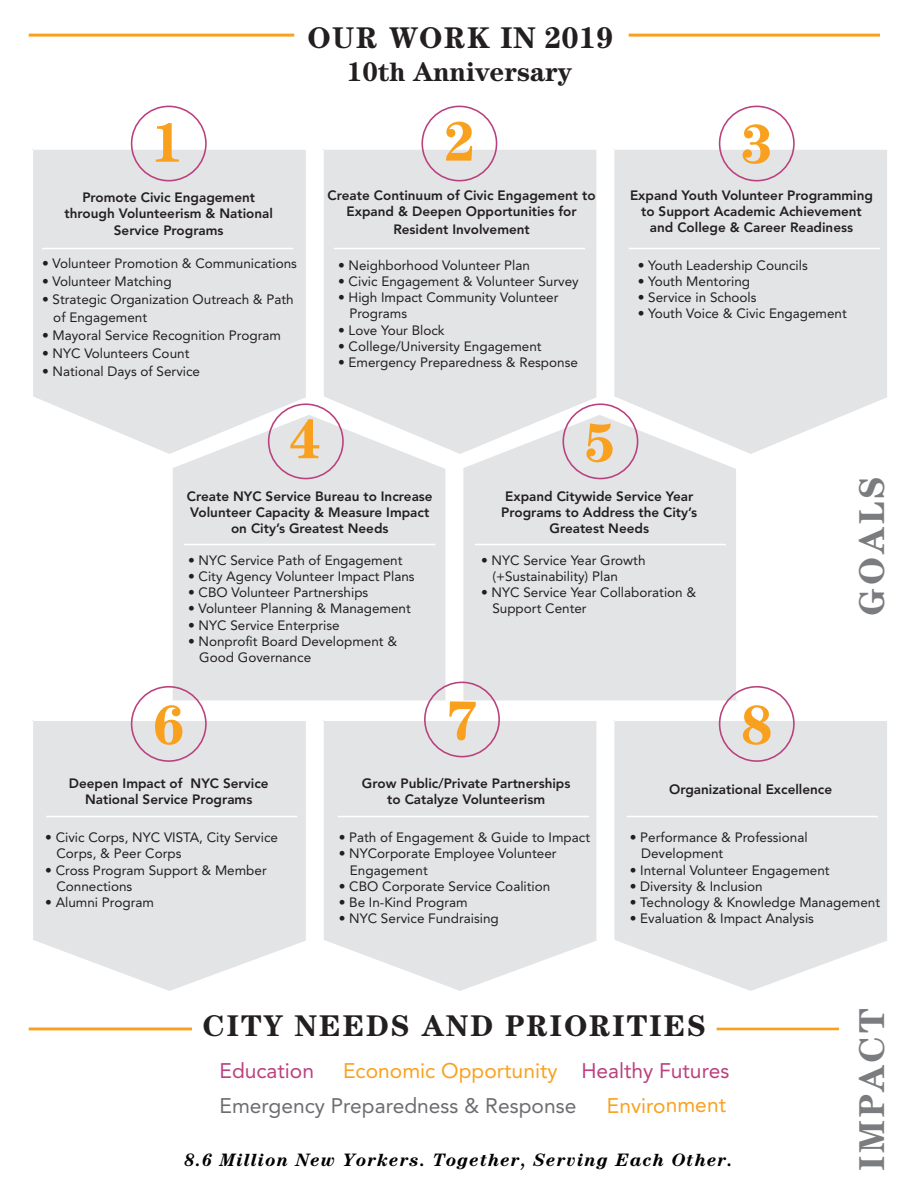
<style>
.page{position:relative;width:918px;height:1188px;background:#fff}
.page>*{position:absolute;margin:0;border:0;box-sizing:border-box;transform-origin:0 0}
.t1{font:700 55.65px "Century Std";color:#f9a11f}
.t2{font:700 36px "Century Std";letter-spacing:.08em;color:#7a7c7f}
.t3{font:700 30px "Century Std";letter-spacing:.06em;color:#231f20}
.t4{font:700 27px "Century Std";color:#231f20}
.t5{font:21px/35px "Avenir LT Std";color:#6c6d70}
.t6{font:21px "Avenir LT Std";letter-spacing:-.005em;color:#f9a11f}
.t7{font:21px "Avenir LT Std";color:#ba417e}
.t8{font:italic 700 18px "Century Std";letter-spacing:.06em;color:#000}
.t9{font:13.5px/16.2px "Avenir LT Std";color:#231f20}
.t10{font:800 13.5px/16.2px "Avenir LT Std";color:#231f20;text-align:center}
.s1{color:#f9a11f}
.s2{color:#ba417e}
</style>
<div class="page">
<hr style="left:29px;top:34px;width:265px;height:3px;background:#f9a11f">
<hr style="left:629px;top:34px;width:251px;height:3px;background:#f9a11f">
<div style="left:32px;top:149px;width:274px;height:305px;background:#e3e4e6"></div>
<div style="left:131px;top:106px;width:76px;height:75px;border:2px solid #ba417e;border-radius:50%"></div>
<div style="left:322px;top:148px;width:274px;height:306px;background:#e3e4e6"></div>
<div style="left:613px;top:149px;width:274px;height:305px;background:#e3e4e6"></div>
<svg style="left:32px;top:720px;width:274px;height:271px;background:#e5e6e8"></svg>
<svg style="left:323px;top:720px;width:273px;height:271px;background:#e5e6e8"></svg>
<svg style="left:613px;top:720px;width:274px;height:271px;background:#e5e6e8"></svg>
<div style="left:421px;top:106px;width:76px;height:75px;border:2px solid #ba417e;border-radius:50%"></div>
<div style="left:719px;top:106px;width:76px;height:75px;border:2px solid #ba417e;border-radius:50%"></div>
<svg style="left:463px;top:415px;width:275px;height:287px;background:#e4e5e7"></svg>
<svg style="left:173px;top:415px;width:274px;height:287px;background:#e4e5e7"></svg>
<div style="left:268px;top:403px;width:76px;height:76px;border:2px solid #ba417e;border-radius:50%"></div>
<div style="left:562px;top:403px;width:76px;height:76px;border:2px solid #ba417e;border-radius:50%"></div>
<div style="left:131px;top:686px;width:76px;height:76px;border:2px solid #ba417e;border-radius:50%"></div>
<div style="left:424px;top:682px;width:76px;height:75px;border:2px solid #ba417e;border-radius:50%"></div>
<div style="left:719px;top:686px;width:76px;height:76px;border:2px solid #ba417e;border-radius:50%"></div>
<hr style="left:42px;top:248px;width:251px;height:1px;background:#fff">
<hr style="left:184px;top:544px;width:251px;height:1px;background:#fff">
<hr style="left:46px;top:816px;width:251px;height:1px;background:#fff">
<hr style="left:338px;top:816px;width:251px;height:1px;background:#fff">
<hr style="left:627px;top:816px;width:251px;height:1px;background:#fff">
<hr style="left:475px;top:544px;width:251px;height:1px;background:#fff">
<hr style="left:334px;top:248px;width:251px;height:1px;background:#fff">
<hr style="left:629px;top:248px;width:251px;height:1px;background:#fff">
<hr style="left:717px;top:1028px;width:122px;height:2px;background:#f9a11f">
<hr style="left:29px;top:1027px;width:163px;height:3px;background:#f9a11f">
<h3 class="t3" style="left:308px;top:20px;width:307px">OUR WORK IN 2019</h3>
<h3 class="t4" style="left:347px;top:55px;width:227px">10th Anniversary</h3>
<h1 class="t1" style="left:151px;top:110px;width:33px">1</h1>
<h1 class="t1" style="left:444px;top:109px;width:33px">2</h1>
<h1 class="t1" style="left:741px;top:111px;width:33px">3</h1>
<p class="t10" style="left:65px;top:190px;width:210px">Promote Civic Engagement through Volunteerism &amp; National<br>Service Programs</p>
<p class="t9" style="left:42px;top:256px;width:256px">• Volunteer Promotion &amp; Communications</p>
<p class="t9" style="left:42px;top:274px;width:131px">• Volunteer Matching</p>
<p class="t9" style="left:53px;top:291px;width:242px;line-height:18px;text-indent:-11px">• Strategic Organization Outreach &amp; Path of Engagement</p>
<p class="t9" style="left:42px;top:328px;width:240px">• Mayoral Service Recognition Program</p>
<p class="t9" style="left:42px;top:346px;width:149px">• NYC Volunteers Count</p>
<p class="t9" style="left:42px;top:364px;width:160px">• National Days of Service</p>
<p class="t10" style="left:328px;top:187px;width:269px">Create Continuum of Civic Engagement to<br>Expand &amp; Deepen Opportunities for</p>
<p class="t10" style="left:393px;top:221px;width:138px">Resident Involvement</p>
<p class="t10" style="left:630px;top:187px;width:245px">Expand Youth Volunteer Programming to Support Academic Achievement and College &amp; Career Readiness</p>
<p class="t9" style="left:338px;top:257px;width:193px">• Neighborhood Volunteer Plan</p>
<p class="t9" style="left:338px;top:273px;width:242px">• Civic Engagement &amp; Volunteer Survey</p>
<p class="t9" style="left:349px;top:289px;width:211px;text-indent:-11px">• High Impact Community Volunteer<br>Programs</p>
<p class="t9" style="left:338px;top:322px;width:108px">• Love Your Block</p>
<p class="t9" style="left:338px;top:338px;width:205px">• College/University Engagement</p>
<p class="t9" style="left:338px;top:354px;width:241px">• Emergency Preparedness &amp; Response</p>
<p class="t9" style="left:638px;top:257px;width:172px">• Youth Leadership Councils</p>
<p class="t9" style="left:638px;top:273px;width:114px">• Youth Mentoring</p>
<p class="t9" style="left:638px;top:289px;width:120px">• Service in Schools</p>
<p class="t9" style="left:638px;top:306px;width:211px">• Youth Voice &amp; Civic Engagement</p>
<h1 class="t1" style="left:289px;top:406px;width:33px">4</h1>
<h1 class="t1" style="left:584px;top:410px;width:33px">5</h1>
<p class="t10" style="left:187px;top:488px;width:247px">Create NYC Service Bureau to Increase<br>Volunteer Capacity &amp; Measure Impact on City’s Greatest Needs</p>
<p class="t9" style="left:188px;top:552px;width:216px">• NYC Service Path of Engagement</p>
<p class="t9" style="left:188px;top:568px;width:228px">• City Agency Volunteer Impact Plans</p>
<p class="t9" style="left:188px;top:584px;width:182px">• CBO Volunteer Partnerships</p>
<p class="t9" style="left:188px;top:601px;width:224px">• Volunteer Planning &amp; Management</p>
<p class="t9" style="left:188px;top:617px;width:153px">• NYC Service Enterprise</p>
<p class="t9" style="left:199px;top:633px;width:199px;text-indent:-11px">• Nonprofit Board Development &amp;<br>Good Governance</p>
<p class="t10" style="left:501px;top:488px;width:197px">Expand Citywide Service Year<br>Programs to Address the City’s<br>Greatest Needs</p>
<p class="t9" style="left:492px;top:552px;width:155px;text-indent:-11px">• NYC Service Year Growth (+Sustainability) Plan</p>
<p class="t9" style="left:492px;top:584px;width:205px;text-indent:-11px">• NYC Service Year Collaboration &amp;<br>Support Center</p>
<h1 class="t1" style="left:153px;top:692px;width:33px">6</h1>
<h1 class="t1" style="left:446px;top:688px;width:33px">7</h1>
<h1 class="t1" style="left:741px;top:692px;width:33px">8</h1>
<p class="t10" style="left:69px;top:775px;width:201px">Deepen Impact of NYC Service<br>National Service Programs</p>
<p class="t10" style="left:362px;top:775px;width:210px">Grow Public/Private Partnerships to Catalyze Volunteerism</p>
<p class="t10" style="left:669px;top:782px;width:165px">Organizational Excellence</p>
<h2 class="t2" style="left:850px;top:616px;width:141px;rotate:-90deg">GOALS</h2>
<p class="t9" style="left:56px;top:830px;width:223px;text-indent:-11px">• Civic Corps, NYC VISTA, City Service<br>Corps, &amp; Peer Corps</p>
<p class="t9" style="left:56px;top:862px;width:212px;text-indent:-11px">• Cross Program Support &amp; Member<br>Connections</p>
<p class="t9" style="left:45px;top:894px;width:110px">• Alumni Program</p>
<p class="t9" style="left:339px;top:830px;width:253px">• Path of Engagement &amp; Guide to Impact</p>
<p class="t9" style="left:350px;top:846px;width:208px;text-indent:-11px">• NYCorporate Employee Volunteer<br>Engagement</p>
<p class="t9" style="left:339px;top:878px;width:213px">• CBO Corporate Service Coalition</p>
<p class="t9" style="left:339px;top:894px;width:131px">• Be In-Kind Program</p>
<p class="t9" style="left:339px;top:911px;width:162px">• NYC Service Fundraising</p>
<p class="t9" style="left:641px;top:830px;width:168px;text-indent:-11px">• Performance &amp; Professional<br>Development</p>
<p class="t9" style="left:630px;top:862px;width:201px">• Internal Volunteer Engagement</p>
<p class="t9" style="left:630px;top:878px;width:134px">• Diversity &amp; Inclusion</p>
<p class="t9" style="left:630px;top:894px;width:252px">• Technology &amp; Knowledge Management</p>
<p class="t9" style="left:630px;top:911px;width:186px">• Evaluation &amp; Impact Analysis</p>
<h3 class="t3" style="left:203px;top:1008px;width:505px">CITY NEEDS AND PRIORITIES</h3>
<h2 class="t2" style="left:850px;top:1171px;width:164px;rotate:-90deg">IMPACT</h2>
<h3 class="t7" style="left:220px;top:1058px;width:96px">Education</h3>
<h3 class="t5" style="left:220px;top:1053px;width:511px;text-indent:124px"><span class="s1">Economic Opportunity</span> <span class="s2">Healthy Futures<br></span>Emergency Preparedness &amp; Response</h3>
<h3 class="t6" style="left:607px;top:1093px;width:121px">Environment</h3>
<h3 class="t8" style="left:184px;top:1150px;width:550px">8.6 Million New Yorkers. Together, Serving Each Other.</h3>
</div>
